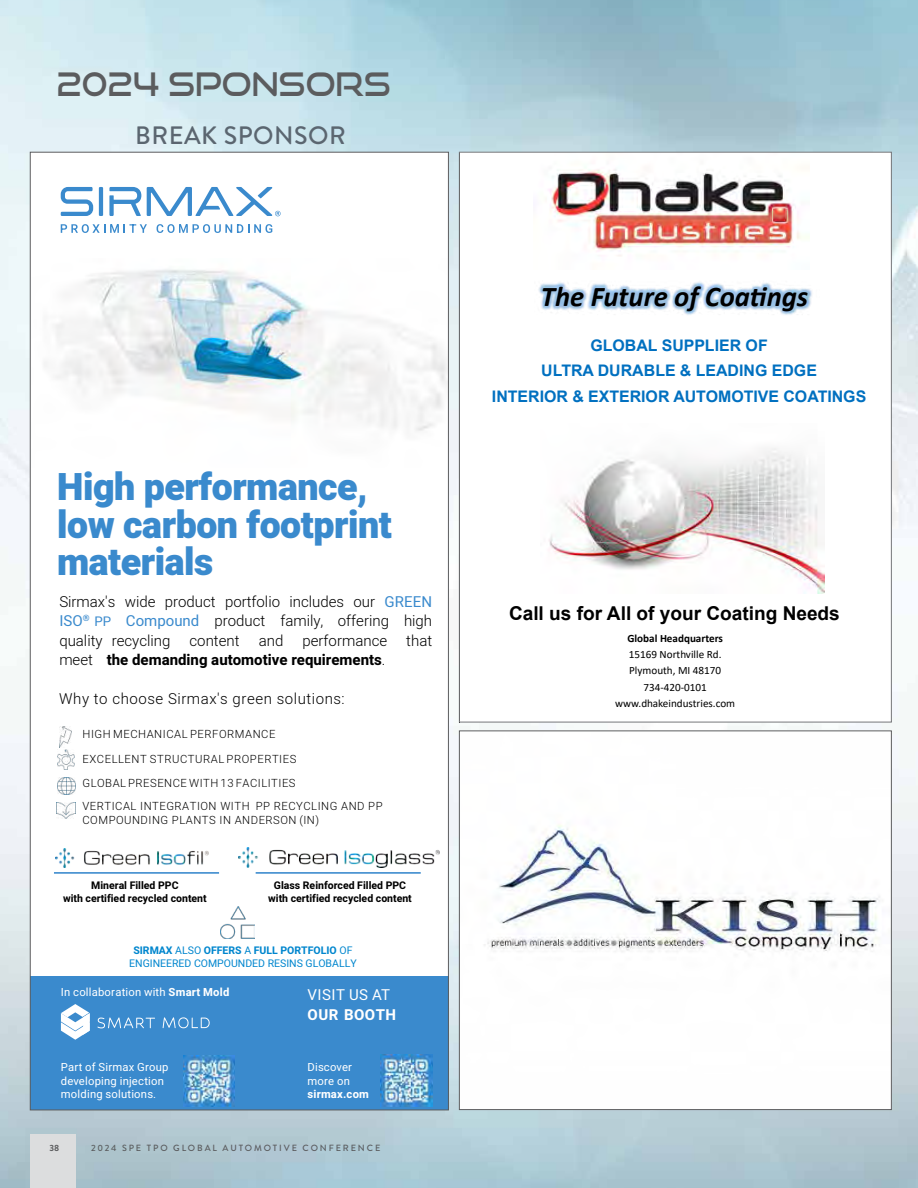
<style>
.page{position:relative;width:918px;height:1188px;background:#fff}
.page>*{position:absolute;margin:0;border:0;box-sizing:border-box;transform-origin:0 0}
.t1{font:900 37.5px/37.5px "Heebo";letter-spacing:-.01em;color:#3a8acd}
.t2{font:32.4px "Good Times Rg";color:#5b5c5e;scale:.95 1}
.t3{font:italic 700 28.65px "Calibri";color:#000}
.t4{font:500 25.2px "Brandon Grotesque";letter-spacing:.02em;color:#5b6670}
.t5{font:700 19.05px "Arial";color:#000}
.t6{font:700 15.9px/25.3px "Arial";color:#0070c0;text-align:center}
.t7{font:300 15px/19.5px "Heebo";color:#000;text-align:justify}
.t8{font:700 15px "Heebo";color:#000}
.t9{font:300 15px "Heebo";letter-spacing:.035em;color:#000}
.t10{font:15px/19.5px "Heebo";letter-spacing:.03em;color:#fff}
.t11{font:300 11.25px/24.5px "Heebo";letter-spacing:.045em;color:#000}
.t12{font:11.25px/13.5px "Heebo";letter-spacing:.02em;color:#fff}
.t13{font:11.1px/16.2px "Calibri";color:#000;text-align:center}
.t14{font:700 11.1px "Calibri";color:#000}
.t15{font:700 10.5px/12.6px "Heebo";color:#000;text-align:center}
.t16{font:10.5px/12.6px "Heebo";color:#0086ce;text-align:center}
.t17{font:500 9px "Brandon Grotesque";letter-spacing:.21em;color:#5b5c5e}
.t18{font:700 9px "Brandon Grotesque";color:#5b5c5e}
.s1{font-weight:400;color:#3a8acd}
.s2{font-weight:400;font-size:13.2px;color:#3a8acd}
.s3{font-weight:300}
.s4{font-style:inherit}
.s5{font-weight:700}
</style>
<div class="page">
<img style="left:0;top:0;width:918px;height:1188px">
<div style="left:30px;top:1134px;width:45px;height:54px;background:#dcddde"></div>
<svg style="left:461px;top:154px;width:429px;height:566px"></svg>
<img style="left:461px;top:732px;width:429px;height:376px">
<div style="left:30px;top:152px;width:418px;height:958px;background:#fff"></div>
<div style="left:30px;top:977px;width:418px;height:133px;background:#3a8acd"></div>
<img style="left:44px;top:269px;width:403px;height:162px">
<svg style="left:61px;top:1004px;width:29px;height:36px"></svg>
<svg style="left:97px;top:1017px;width:58px;height:11px"></svg>
<svg style="left:163px;top:1017px;width:47px;height:11px"></svg>
<svg style="left:61px;top:187px;width:32px;height:29px"></svg>
<hr style="left:99px;top:187px;width:4px;height:29px;background:#3a8acd">
<svg style="left:109px;top:187px;width:32px;height:29px"></svg>
<svg style="left:147px;top:187px;width:134px;height:29px"></svg>
<svg style="left:61px;top:224px;width:86px;height:9px"></svg>
<svg style="left:157px;top:224px;width:115px;height:9px"></svg>
<img style="left:381px;top:1055px;width:51px;height:51px">
<img style="left:55px;top:848px;width:153px;height:19px">
<img style="left:239px;top:848px;width:200px;height:20px">
<img style="left:184px;top:1056px;width:50px;height:50px">
<img style="left:220px;top:906px;width:35px;height:33px">
<hr style="left:54px;top:873px;width:165px;height:1px;background:#3a8acd">
<hr style="left:256px;top:873px;width:165px;height:1px;background:#3a8acd">
<img style="left:57px;top:750px;width:18px;height:20px">
<img style="left:57px;top:803px;width:19px;height:16px">
<img style="left:58px;top:777px;width:17px;height:18px">
<img style="left:60px;top:726px;width:12px;height:21px">
<h2 class="t2" style="left:56px;top:64px;width:354px">2024 SPONSORS</h2>
<h3 class="t4" style="left:135px;top:118px;width:212px">BREAK SPONSOR</h3>
<h1 class="t1" style="left:57px;top:470px;width:336px">High performance, low carbon footprint materials</h1>
<h3 class="t7" style="left:59px;top:591px;width:374px">Sirmax's wide product portfolio includes our <span class="s1">GREEN ISO</span><sup>®</sup> <span class="s2">PP</span> <span class="s1">Compound</span> product family, offering high quality recycling</h3>
<h3 class="t7" style="left:190px;top:630px;width:52px">content</h3>
<h3 class="t7" style="left:259px;top:630px;width:26px">and</h3>
<h3 class="t7" style="left:303px;top:630px;width:86px">performance</h3>
<h3 class="t7" style="left:406px;top:630px;width:27px">that</h3>
<h3 class="t8" style="left:59px;top:650px;width:328px"><span class="s3">meet</span> the <span class="s4">demanding</span> automotive requirements<span class="s3">.</span></h3>
<h3 class="t9" style="left:59px;top:689px;width:287px">Why to choose Sirmax's green solutions:</h3>
<p class="t11" style="left:83px;top:722px;width:215px">HIGH MECHANICAL PERFORMANCE<br>EXCELLENT STRUCTURAL PROPERTIES<br>GLOBAL PRESENCE WITH 13 FACILITIES</p>
<p class="t11" style="left:83px;top:800px;width:302px;line-height:13.5px">VERTICAL INTEGRATION WITH PP RECYCLING AND PP<br>COMPOUNDING PLANTS IN ANDERSON (IN)</p>
<p class="t15" style="left:63px;top:880px;width:145px">Mineral Filled PPC<br>with certified recycled content</p>
<p class="t15" style="left:268px;top:879px;width:145px">Glass Reinforced Filled PPC with certified recycled content</p>
<p class="t16" style="left:129px;top:944px;width:229px"><span class="s5">SIRMAX</span> ALSO <span class="s5">OFFERS</span> A <span class="s5">FULL PORTFOLIO</span> OF<br>ENGINEERED COMPOUNDED RESINS GLOBALLY</p>
<p class="t12" style="left:61px;top:986px;width:170px">In collaboration with Smart Mold</p>
<h3 class="t10" style="left:308px;top:985px;width:90px">VISIT US AT<br><span class="s5">OUR</span> <span class="s5">BOOTH</span></h3>
<p class="t12" style="left:61px;top:1060px;width:109px">Part of Sirmax Group developing injection molding solutions.</p>
<p class="t12" style="left:308px;top:1060px;width:63px">Discover more on sirmax.com</p>
<p class="t18" style="left:50px;top:1142px;width:11px">38</p>
<p class="t17" style="left:91px;top:1142px;width:291px">2024 SPE TPO GLOBAL AUTOMOTIVE CONFERENCE</p>
<h3 class="t3" style="left:541px;top:276px;width:269px">The Future of Coatings</h3>
<h3 class="t6" style="left:492px;top:333px;width:376px">GLOBAL SUPPLIER OF<br>ULTRA DURABLE &amp; LEADING EDGE<br>INTERIOR &amp; EXTERIOR AUTOMOTIVE COATINGS</h3>
<h3 class="t5" style="left:509px;top:600px;width:332px">Call us for All of your Coating Needs</h3>
<p class="t14" style="left:627px;top:631px;width:97px">Global Headquarters</p>
<p class="t13" style="left:615px;top:646px;width:121px">15169 Northville Rd.<br>Plymouth, MI 48170<br>734-420-0101 www.dhakeindustries.com</p>
</div>
